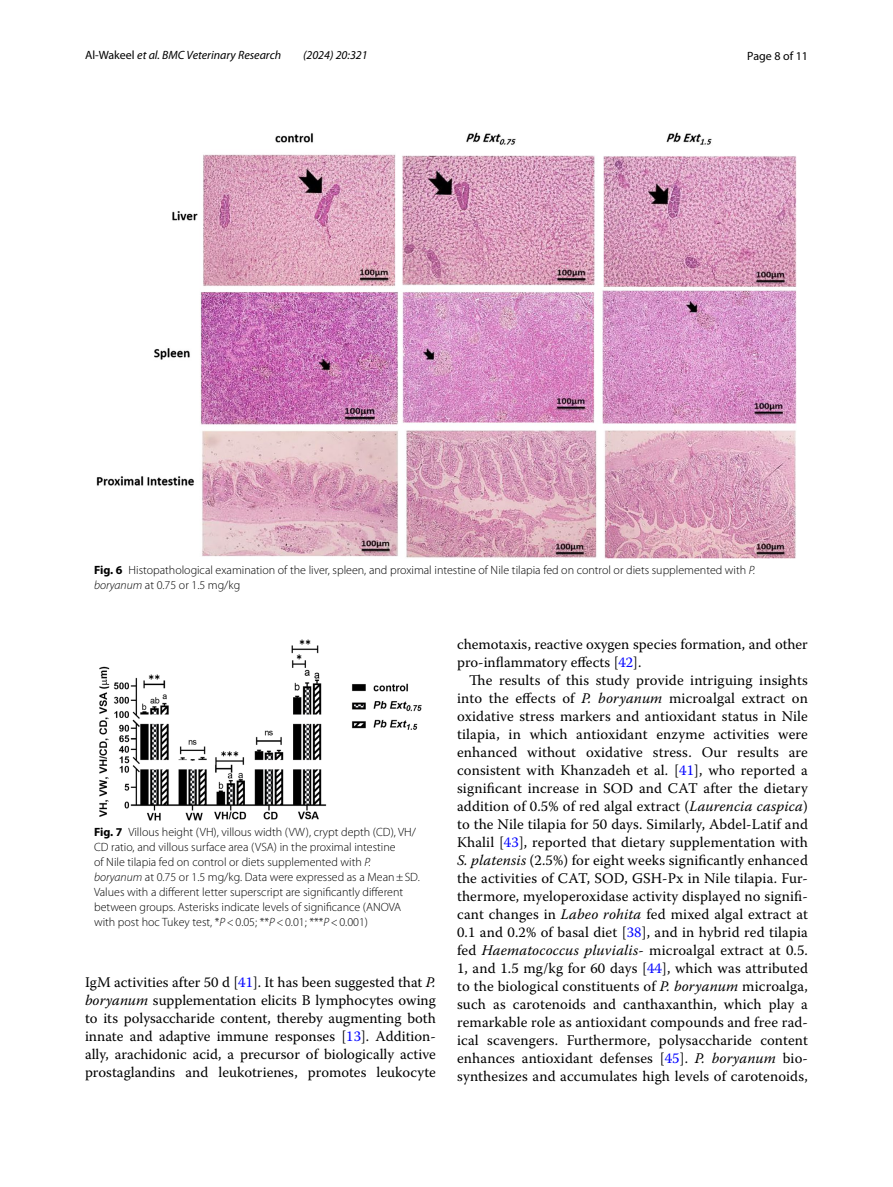
<style>
.page{position:relative;width:893px;height:1187px;background:#fff}
.page>*{position:absolute;margin:0;border:0;box-sizing:border-box;transform-origin:0 0}
.t1{font:14.7px/18px "Warnock Pro";color:#000;text-align:justify}
.t2{font:300 12px/15px "Myriad Pro";color:#000}
.t3{font:italic 12px "Myriad Pro";color:#000}
.t4{font:12px "Myriad Pro";color:#000}
.s1{font-style:normal}
.s2{font-weight:700}
.s3{font-style:italic}
.s4{color:#00f}
</style>
<div class="page">
<img style="left:96px;top:133px;width:701px;height:425px">
<img style="left:100px;top:639px;width:321px;height:181px">
<p class="t3" style="left:85px;top:48px;width:198px"><span class="s1">Al‑Wakeel</span> et al. BMC Veterinary Research</p>
<p class="t3" style="left:303px;top:48px;width:66px">(2024) 20:321</p>
<p class="t4" style="left:747px;top:48px;width:62px">Page 8 of 11</p>
<p class="t2" style="left:94px;top:562px;width:663px"><span class="s2">Fig. 6</span> Histopathological examination of the liver, spleen, and proximal intestine of Nile tilapia fed on control or diets supplemented with <span class="s3">P. boryanum</span> at 0.75 or 1.5 mg/kg</p>
<p class="t2" style="left:94px;top:824px;width:327px"><span class="s2">Fig. 7</span> Villous height (VH), villous width (VW), crypt depth (CD), VH/ CD ratio, and villous surface area (VSA) in the proximal intestine<br>of Nile tilapia fed on control or diets supplemented with <span class="s3">P. boryanum</span> at 0.75 or 1.5 mg/kg. Data were expressed as a Mean±SD.<br>Values with a different letter superscript are significantly different between groups. Asterisks indicate levels of significance (ANOVA with post hoc Tukey test, *<span class="s3">P</span>&lt;0.05; **<span class="s3">P</span>&lt;0.01; ***<span class="s3">P</span>&lt;0.001)</p>
<p class="t1" style="left:85px;top:972px;width:352px">IgM activities after 50 d [<span class="s4">41</span>]. It has been suggested that <span class="s3">P. boryanum</span> supplementation elicits B lymphocytes owing to its polysaccharide content, thereby augmenting both innate and adaptive immune responses [<span class="s4">13</span>]. Addition&shy;ally, arachidonic acid, a precursor of biologically active prostaglandins and leukotrienes, promotes leukocyte</p>
<p class="t1" style="left:457px;top:635px;width:352px">chemotaxis, reactive oxygen species formation, and other pro-inflammatory effects [<span class="s4">42</span>].</p>
<p class="t1" style="left:457px;top:671px;width:352px;text-indent:12px">The results of this study provide intriguing insights into the effects of <span class="s3">P. boryanum</span> microalgal extract on oxidative stress markers and antioxidant status in Nile tilapia, in which antioxidant enzyme activities were enhanced without oxidative stress. Our results are consistent with Khanzadeh et al. [<span class="s4">41</span>], who reported a significant increase in SOD and CAT after the dietary addition of 0.5% of red algal extract (<span class="s3">Laurencia caspica</span>) to the Nile tilapia for 50 days. Similarly, Abdel-Latif and Khalil [<span class="s4">43</span>], reported that dietary supplementation with <span class="s3">S. platensis</span> (2.5%) for eight weeks significantly enhanced the activities of CAT, SOD, GSH-Px in Nile tilapia. Fur&shy;thermore, myeloperoxidase activity displayed no signifi&shy;cant changes in <span class="s3">Labeo rohita</span> fed mixed algal extract at 0.1 and 0.2% of basal diet [<span class="s4">38</span>], and in hybrid red tilapia fed <span class="s3">Haematococcus pluvialis</span>- microalgal extract at 0.5.<br>1, and 1.5 mg/kg for 60 days [<span class="s4">44</span>], which was attributed to the biological constituents of <span class="s3">P. boryanum</span> microalga, such as carotenoids and canthaxanthin, which play a remarkable role as antioxidant compounds and free rad&shy;ical scavengers. Furthermore, polysaccharide content enhances antioxidant defenses [<span class="s4">45</span>]. <span class="s3">P. boryanum</span> bio&shy;synthesizes and accumulates high levels of carotenoids,</p>
</div>
